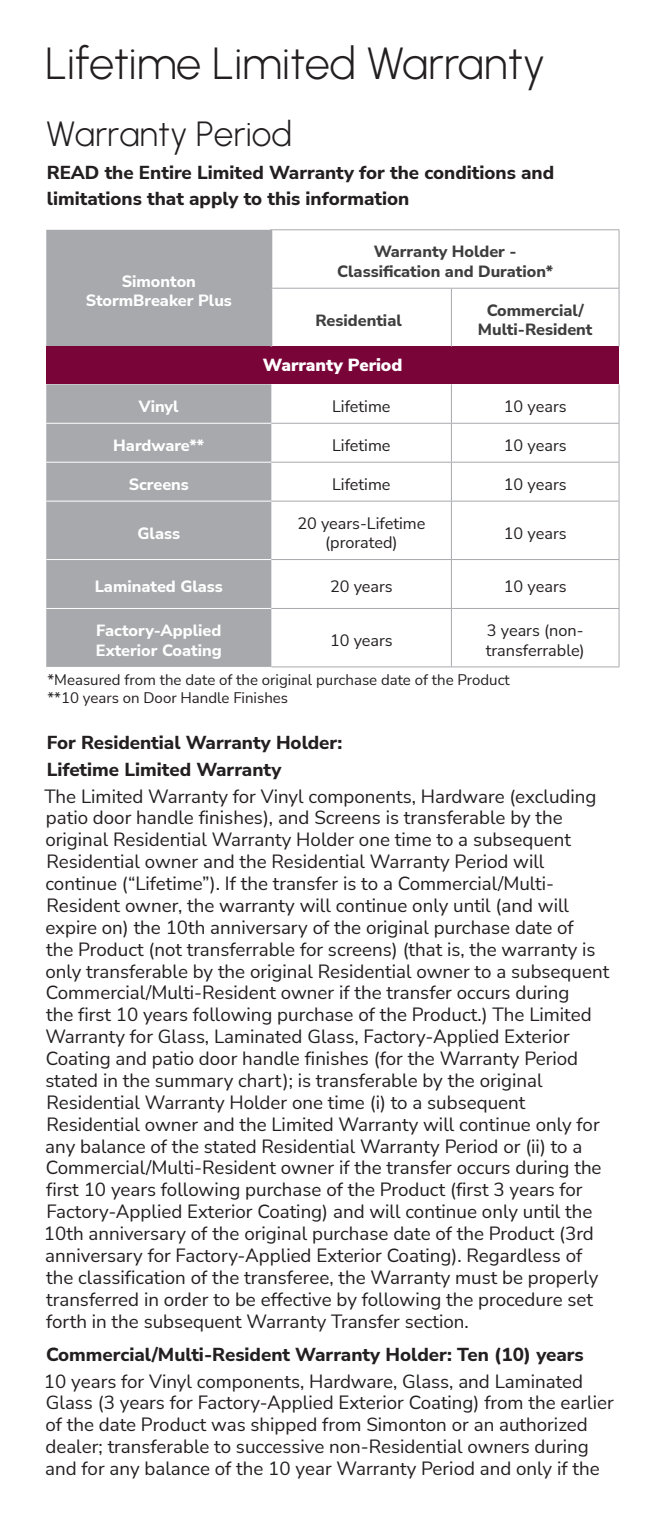
<style>
.page{position:relative;width:664px;height:1530px;background:#fff}
.page>*{position:absolute;margin:0;border:0;box-sizing:border-box;transform-origin:0 0}
.t1{font:45px "Urbanist";color:#231f20}
.t2{font:35px "Urbanist";color:#231f20}
.Body_Copy{font:18.75px/22px "Nunito Sans";color:#231f20}
.Header_3{font:800 18.75px/25.5px "Nunito Sans";color:#231f20}
.Chart_heads{font:900 17.5px "Nunito Sans";color:#fff}
.Chart_text{font:16.25px/19.5px "Nunito Sans";color:#231f20;text-align:center}
.Chart_heads-2{font:800 16.25px/19.5px "Nunito Sans";color:#fff;text-align:center}
.Chart_heads-3{font:800 16.25px/19.5px "Nunito Sans";color:#3e3e3f;text-align:center}
.t3{font:15px "Nunito Sans";color:#231f20}
.s1{color:#fff}
</style>
<div class="page">
<div style="left:46px;top:230px;width:225px;height:437px;background:#a8a9ad"></div>
<div style="left:46px;top:347px;width:573px;height:37px;background:#790438"></div>
<hr style="left:270px;top:230px;width:2px;height:58px;background:#a8a9ad">
<hr style="left:270px;top:288px;width:2px;height:59px;background:#a8a9ad">
<hr style="left:451px;top:289px;width:1px;height:58px;background:#a8a9ad">
<hr style="left:451px;top:423px;width:168px;height:1px;background:#a8a9ad">
<hr style="left:451px;top:462px;width:168px;height:1px;background:#a8a9ad">
<hr style="left:272px;top:288px;width:179px;height:1px;background:#a8a9ad">
<hr style="left:451px;top:288px;width:168px;height:1px;background:#a8a9ad">
<hr style="left:451px;top:501px;width:168px;height:1px;background:#a8a9ad">
<hr style="left:451px;top:559px;width:168px;height:1px;background:#a8a9ad">
<hr style="left:451px;top:608px;width:168px;height:1px;background:#a8a9ad">
<hr style="left:46px;top:462px;width:225px;height:1px;background:#fff">
<hr style="left:46px;top:501px;width:225px;height:1px;background:#fff">
<hr style="left:46px;top:559px;width:225px;height:1px;background:#fff">
<hr style="left:46px;top:608px;width:225px;height:1px;background:#fff">
<hr style="left:270px;top:229px;width:181px;height:1px;background:#a8a9ad">
<hr style="left:451px;top:229px;width:168px;height:1px;background:#a8a9ad">
<hr style="left:451px;top:666px;width:168px;height:1px;background:#a8a9ad">
<hr style="left:46px;top:423px;width:225px;height:1px;background:#fff">
<hr style="left:451px;top:384px;width:1px;height:39px;background:#a8a9ad">
<hr style="left:271px;top:423px;width:180px;height:1px;background:#a8a9ad">
<hr style="left:451px;top:424px;width:1px;height:38px;background:#a8a9ad">
<hr style="left:271px;top:462px;width:180px;height:1px;background:#a8a9ad">
<hr style="left:451px;top:463px;width:1px;height:38px;background:#a8a9ad">
<hr style="left:271px;top:501px;width:180px;height:1px;background:#a8a9ad">
<hr style="left:451px;top:501px;width:1px;height:58px;background:#a8a9ad">
<hr style="left:271px;top:559px;width:180px;height:1px;background:#a8a9ad">
<hr style="left:451px;top:560px;width:1px;height:48px;background:#a8a9ad">
<hr style="left:271px;top:608px;width:180px;height:1px;background:#a8a9ad">
<hr style="left:451px;top:609px;width:1px;height:58px;background:#a8a9ad">
<hr style="left:271px;top:666px;width:180px;height:1px;background:#a8a9ad">
<hr style="left:618px;top:230px;width:1px;height:58px;background:#a8a9ad">
<hr style="left:618px;top:289px;width:1px;height:58px;background:#a8a9ad">
<hr style="left:618px;top:384px;width:1px;height:39px;background:#a8a9ad">
<hr style="left:618px;top:424px;width:1px;height:38px;background:#a8a9ad">
<hr style="left:618px;top:463px;width:1px;height:38px;background:#a8a9ad">
<hr style="left:618px;top:501px;width:1px;height:58px;background:#a8a9ad">
<hr style="left:618px;top:560px;width:1px;height:48px;background:#a8a9ad">
<hr style="left:618px;top:609px;width:1px;height:58px;background:#a8a9ad">
<h1 class="t1" style="left:45px;top:34px;width:502px">Lifetime Limited Warranty</h1>
<p class="t2" style="left:46px;top:111px;width:247px">Warranty Period</p>
<p class="Header_3" style="left:47px;top:160px;width:509px">READ the Entire Limited Warranty for the conditions and limitations that apply to this information</p>
<p class="Chart_heads-2" style="left:86px;top:271px;width:148px">Simonton<br>StormBreaker Plus</p>
<p class="Chart_heads-3" style="left:337px;top:241px;width:218px">Warranty Holder -<br>Classification and Duration*</p>
<p class="Chart_heads-3" style="left:315px;top:310px;width:93px">Residential<span class="s1">l</span></p>
<p class="Chart_heads-3" style="left:487px;top:300px;width:98px">Commercial/</p>
<p class="Chart_heads-3" style="left:478px;top:319px;width:116px">Multi-Resident</p>
<p class="Chart_heads" style="left:263px;top:352px;width:141px">Warranty Period</p>
<p class="Chart_heads-2" style="left:139px;top:396px;width:41px">Vinyl</p>
<p class="Chart_text" style="left:332px;top:396px;width:60px">Lifetime</p>
<p class="Chart_text" style="left:504px;top:396px;width:64px">10 years</p>
<p class="Chart_heads-2" style="left:113px;top:435px;width:92px">Hardware**</p>
<p class="Chart_text" style="left:332px;top:435px;width:60px">Lifetime</p>
<p class="Chart_text" style="left:504px;top:435px;width:64px">10 years</p>
<p class="Chart_heads-2" style="left:129px;top:474px;width:62px">Screens</p>
<p class="Chart_text" style="left:332px;top:474px;width:60px">Lifetime</p>
<p class="Chart_text" style="left:504px;top:474px;width:64px">10 years</p>
<p class="Chart_heads-2" style="left:137px;top:523px;width:44px">Glass</p>
<p class="Chart_text" style="left:297px;top:513px;width:130px">20 years-Lifetime (prorated)</p>
<p class="Chart_text" style="left:504px;top:523px;width:64px">10 years</p>
<p class="Chart_heads-2" style="left:95px;top:576px;width:130px">Laminated Glass</p>
<p class="Chart_text" style="left:330px;top:576px;width:64px">20 years</p>
<p class="Chart_text" style="left:504px;top:576px;width:64px">10 years</p>
<p class="Chart_heads-2" style="left:96px;top:620px;width:127px;text-align:left">Factory-Applied<br>Exterior Coating</p>
<p class="Chart_text" style="left:330px;top:630px;width:64px">10 years</p>
<p class="Chart_text" style="left:486px;top:620px;width:100px;text-align:left">3 years (non&shy;transferrable)</p>
<p class="t3" style="left:48px;top:669px;width:464px">*Measured from the date of the original purchase date of the Product</p>
<p class="t3" style="left:48px;top:687px;width:242px">**10 years on Door Handle Finishes</p>
<p class="Header_3" style="left:47px;top:729px;width:297px">For Residential Warranty Holder:</p>
<p class="Header_3" style="left:47px;top:756px;width:236px">Lifetime Limited Warranty</p>
<p class="Body_Copy" style="left:44px;top:784px;width:567px">The Limited Warranty for Vinyl components, Hardware (excluding patio door handle finishes), and Screens is transferable by the original Residential Warranty Holder one time to a subsequent Residential owner and the Residential Warranty Period will continue (“Lifetime”). If the transfer is to a Commercial/Multi-Resident owner, the warranty will continue only until (and will expire on) the 10th anniversary of the original purchase date of<br>the Product (not transferrable for screens) (that is, the warranty is only transferable by the original Residential owner to a subsequent Commercial/Multi-Resident owner if the transfer occurs during<br>the first 10 years following purchase of the Product.) The Limited Warranty for Glass, Laminated Glass, Factory-Applied Exterior Coating and patio door handle finishes (for the Warranty Period stated in the summary chart); is transferable by the original Residential Warranty Holder one time (i) to a subsequent Residential owner and the Limited Warranty will continue only for any balance of the stated Residential Warranty Period or (ii) to a Commercial/Multi-Resident owner if the transfer occurs during the first 10 years following purchase of the Product (first 3 years for Factory-Applied Exterior Coating) and will continue only until the 10th anniversary of the original purchase date of the Product (3rd anniversary for Factory-Applied Exterior Coating). Regardless of the classification of the transferee, the Warranty must be properly transferred in order to be effective by following the procedure set forth in the subsequent Warranty Transfer section.</p>
<p class="Header_3" style="left:46px;top:1341px;width:539px">Commercial/Multi-Resident Warranty Holder: Ten (10) years</p>
<p class="Body_Copy" style="left:44px;top:1369px;width:571px">10 years for Vinyl components, Hardware, Glass, and Laminated Glass (3 years for Factory-Applied Exterior Coating) from the earlier of the date Product was shipped from Simonton or an authorized dealer; transferable to successive non-Residential owners during and for any balance of the 10 year Warranty Period and only if the</p>
</div>
